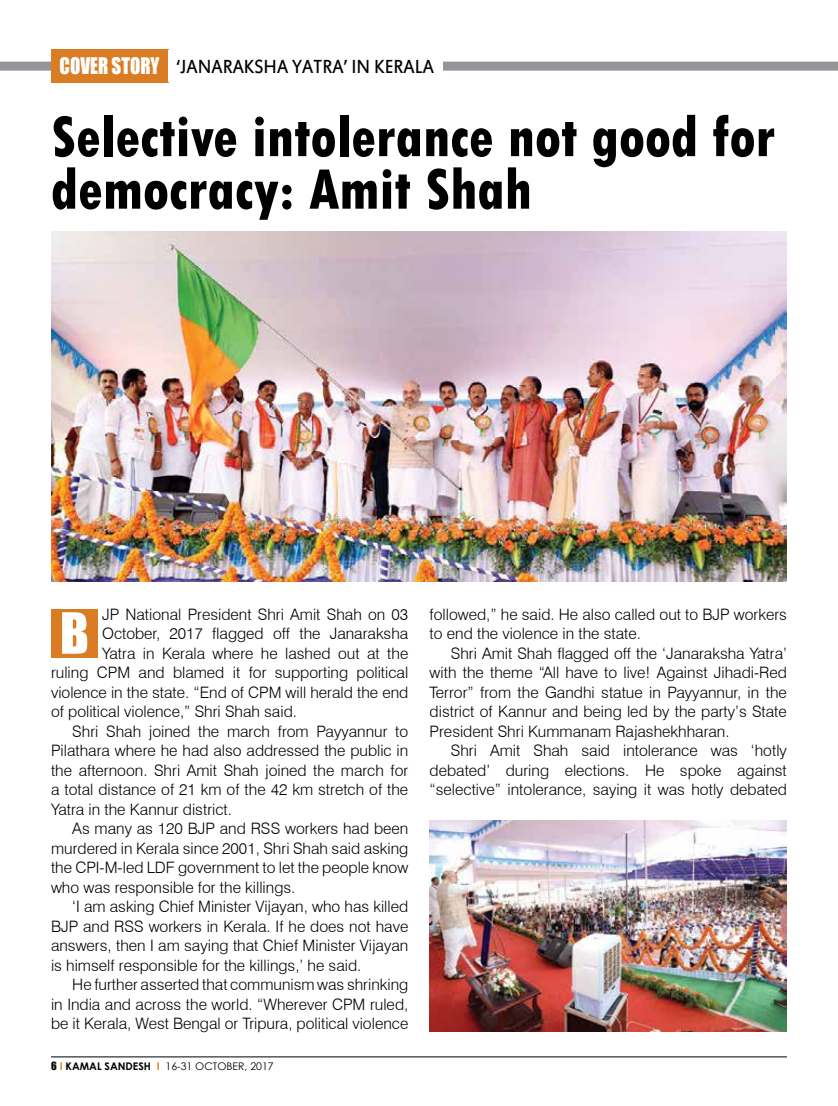
<style>
.page{position:relative;width:838px;height:1106px;background:#fff}
.page>*{position:absolute;margin:0;border:0;box-sizing:border-box;transform-origin:0 0}
.t1{font:800 condensed 60px/52.5px "Tw Cen";color:#000;scale:.96 1}
.t2{font:52.5px "Impact";color:#fff}
.t3{font:21px "Estrangelo Edessa";color:#000;scale:.9 1}
.t4{font:300 15.75px/19.5px "Swiss 721 BT";color:#000;text-align:justify}
.t5{font:10.5px "Century Gothic";color:#000}
.s1{font-family:"Impact";color:#fff}
.s2{font-family:"Impact"}
.s3{font-weight:700;color:#da7c24}
.s4{font-weight:700}
</style>
<div class="page">
<hr style="left:51px;top:1056px;width:736px;height:1px;background:#000">
<div style="left:0;top:62px;width:838px;height:9px;background:#939598"></div>
<div style="left:51px;top:608px;width:47px;height:49px;background:#da7c24"></div>
<img style="left:429px;top:821px;width:358px;height:210px">
<img style="left:51px;top:231px;width:736px;height:350px">
<div style="left:51px;top:49px;width:117px;height:34px;background:#da7c24"></div>
<div style="left:168px;top:50px;width:274px;height:32px;background:#fff"></div>
<h3 class="t3" style="left:60px;top:57px;width:417px"><span class="s1">COVER STORY</span> ‘JANARAKSHA YATRA’ IN KERALA</h3>
<h1 class="t1" style="left:51px;top:111px;width:756px">Selective intolerance not good for democracy: Amit Shah</h1>
<p class="t4" style="left:102px;top:604px;width:308px">JP National President Shri Amit Shah on 03</p>
<p class="t4" style="left:102px;top:624px;width:308px">October, 2017 flagged off the Janaraksha</p>
<p class="t4" style="left:102px;top:643px;width:308px">Yatra in Kerala where he lashed out at the</p>
<p class="t4" style="left:51px;top:663px;width:359px">ruling CPM and blamed it for supporting political</p>
<p class="t4" style="left:51px;top:682px;width:359px">violence in the state. “End of CPM will herald the end</p>
<p class="t4" style="left:51px;top:702px;width:247px">of political violence,” Shri Shah said.</p>
<p class="t4" style="left:72px;top:721px;width:337px">Shri Shah joined the march from Payyannur to</p>
<p class="t4" style="left:51px;top:741px;width:359px">Pilathara where he had also addressed the public in</p>
<p class="t4" style="left:51px;top:760px;width:359px">the afternoon. Shri Amit Shah joined the march for</p>
<p class="t4" style="left:51px;top:780px;width:359px">a total distance of 21 km of the 42 km stretch of the</p>
<p class="t4" style="left:51px;top:799px;width:182px">Yatra in the Kannur district.</p>
<p class="t4" style="left:72px;top:819px;width:337px">As many as 120 BJP and RSS workers had been</p>
<p class="t4" style="left:51px;top:838px;width:359px">murdered in Kerala since 2001, Shri Shah said asking</p>
<p class="t4" style="left:51px;top:858px;width:359px">the CPI-M-led LDF government to let the people know</p>
<p class="t4" style="left:51px;top:877px;width:246px">who was responsible for the killings.</p>
<p class="t4" style="left:72px;top:897px;width:337px">‘I am asking Chief Minister Vijayan, who has killed</p>
<p class="t4" style="left:51px;top:916px;width:359px">BJP and RSS workers in Kerala. If he does not have</p>
<p class="t4" style="left:51px;top:935px;width:359px">answers, then I am saying that Chief Minister Vijayan</p>
<p class="t4" style="left:51px;top:955px;width:312px">is himself responsible for the killings,’ he said.</p>
<p class="t4" style="left:72px;top:974px;width:337px">He further asserted that communism was shrinking</p>
<p class="t4" style="left:51px;top:994px;width:359px">in India and across the world. “Wherever CPM ruled,</p>
<p class="t4" style="left:51px;top:1013px;width:359px">be it Kerala, West Bengal or Tripura, political violence</p>
<h2 class="t2" style="left:60px;top:592px;width:30px">B</h2>
<p class="t5" style="left:51px;top:1058px;width:224px"><span class="s2">6</span> <span class="s3">I</span> <span class="s4">KAMAL SANDESH</span> <span class="s3">I</span> 16-31 OCTOBER, 2017</p>
<p class="t4" style="left:429px;top:604px;width:359px">followed,” he said. He also called out to BJP workers to end the violence in the state.</p>
<p class="t4" style="left:429px;top:643px;width:359px;text-indent:21px">Shri Amit Shah flagged off the ‘Janaraksha Yatra’ with the theme “All have to live! Against Jihadi-Red Terror” from the Gandhi statue in Payyannur, in the district of Kannur and being led by the party’s State President Shri Kummanam Rajashekhharan.</p>
<p class="t4" style="left:429px;top:740px;width:359px;text-indent:21px">Shri Amit Shah said intolerance was ‘hotly debated’ during elections. He spoke against “selective” intolerance, saying it was hotly debated</p>
</div>
